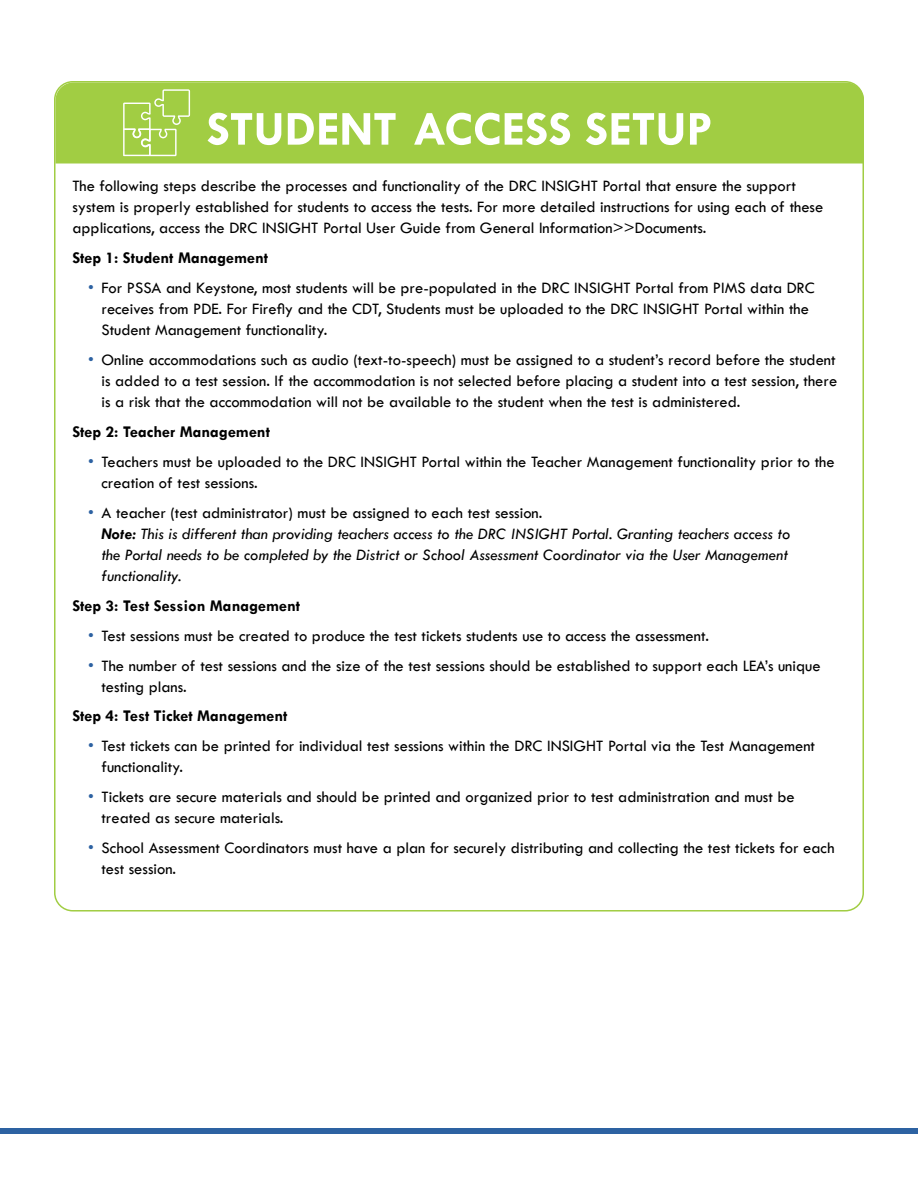
<style>
.page{position:relative;width:918px;height:1188px;background:#fff}
.page>*{position:absolute;margin:0;border:0;box-sizing:border-box;transform-origin:0 0}
.Text_Body{font:16.5px/21px "Tw Cen";color:#000}
.t1{font:italic 16.5px/21px "Tw Cen";color:#000}
.Text_Body-2{font:700 16.5px "Tw Cen";color:#000}
.s1{color:#2d62a2}
.s2{font-style:normal;color:#2d62a2}
.s3{font-style:normal}
.s4{font-weight:700}
</style>
<div class="page">
<div style="left:0;top:1129px;width:918px;height:5px;background:#2d62a2"></div>
<div style="left:56px;top:82px;width:808px;height:82px;background:#a1cd43"></div>
<svg style="left:123px;top:89px;width:67px;height:67px;background:#afd45f"></svg>
<svg style="left:414px;top:113px;width:296px;height:32px"></svg>
<svg style="left:208px;top:113px;width:188px;height:32px"></svg>
<p class="Text_Body" style="left:72px;top:176px;width:753px">The following steps describe the processes and functionality of the DRC INSIGHT Portal that ensure the support system is properly established for students to access the tests. For more detailed instructions for using each of these applications, access the DRC INSIGHT Portal User Guide from General Information&gt;&gt;Documents.</p>
<p class="Text_Body-2" style="left:72px;top:248px;width:197px">Step 1: Student Management</p>
<p class="Text_Body" style="left:102px;top:277px;width:715px;text-indent:-14px"><span class="s1">•</span> For PSSA and Keystone, most students will be pre-populated in the DRC INSIGHT Portal from PIMS data DRC receives from PDE. For Firefly and the CDT, Students must be uploaded to the DRC INSIGHT Portal within the<br>Student Management functionality.</p>
<p class="Text_Body" style="left:102px;top:349px;width:737px;text-align:justify;text-indent:-14px"><span class="s1">•</span> Online accommodations such as audio (text-to-speech) must be assigned to a student’s record before the student is added to a test session. If the accommodation is not selected before placing a student into a test session, there is a risk that the accommodation will not be available to the student when the test is administered.</p>
<p class="Text_Body-2" style="left:72px;top:422px;width:199px">Step 2: Teacher Management</p>
<p class="Text_Body" style="left:102px;top:451px;width:735px;text-indent:-14px"><span class="s1">•</span> Teachers must be uploaded to the DRC INSIGHT Portal within the Teacher Management functionality prior to the creation of test sessions.</p>
<p class="t1" style="left:102px;top:502px;width:690px;text-indent:-14px"><span class="s2">•</span> <span class="s3">A teacher (test administrator) must be assigned to each test session.<br></span><span class="s4">Note:</span> This is different than providing teachers access to the DRC INSIGHT Portal. Granting teachers access to the Portal needs to be completed by the District or School Assessment Coordinator via the User Management functionality.</p>
<p class="Text_Body-2" style="left:72px;top:596px;width:229px">Step 3: Test Session Management</p>
<p class="Text_Body" style="left:88px;top:625px;width:623px"><span class="s1">•</span> Test sessions must be created to produce the test tickets students use to access the assessment.</p>
<p class="Text_Body" style="left:102px;top:655px;width:721px;text-indent:-14px"><span class="s1">•</span> The number of test sessions and the size of the test sessions should be established to support each LEA’s unique testing plans.</p>
<p class="Text_Body-2" style="left:72px;top:706px;width:217px">Step 4: Test Ticket Management</p>
<p class="Text_Body" style="left:102px;top:736px;width:715px;text-indent:-14px"><span class="s1">•</span> Test tickets can be printed for individual test sessions within the DRC INSIGHT Portal via the Test Management functionality.</p>
<p class="Text_Body" style="left:102px;top:787px;width:695px;text-indent:-14px"><span class="s1">•</span> Tickets are secure materials and should be printed and organized prior to test administration and must be treated as secure materials.</p>
<p class="Text_Body" style="left:102px;top:837px;width:735px;text-indent:-14px"><span class="s1">•</span> School Assessment Coordinators must have a plan for securely distributing and collecting the test tickets for each test session.</p>
</div>
